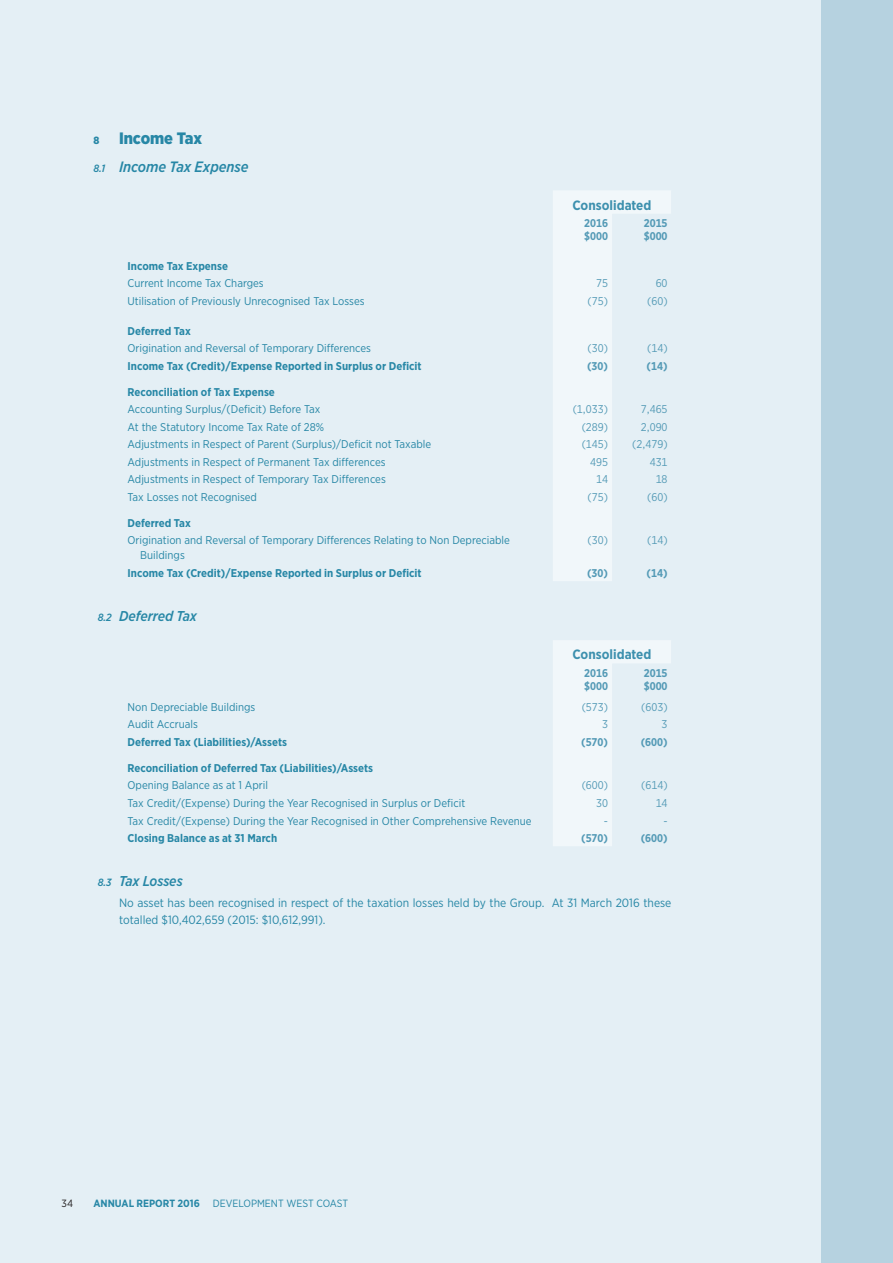
<style>
.page{position:relative;width:893px;height:1263px;background:#fff}
.page>*{position:absolute;margin:0;border:0;box-sizing:border-box;transform-origin:0 0}
.t1{font:900 16.5px "Gotham Narrow";letter-spacing:-.005em;color:#2787a6}
.t2{font:italic 500 15px "Gotham Narrow";letter-spacing:-.005em;color:#2787a6}
.t3{font:italic 500 14.25px "Gotham Narrow";letter-spacing:-.005em;color:#2787a6}
.t4{font:700 13.5px "Gotham Narrow";color:#3d90ae}
.t5{font:12px/16.5px "Gotham Narrow";color:#2787a6}
.t6{font:11.25px/15px "Gotham Narrow";color:#2787a6}
.t7{font:700 11.25px "Gotham Narrow";color:#2787a6}
.t8{font:11.25px "Gotham Narrow";color:#549ab6}
.t9{font:700 11.25px/12.8px "Gotham Narrow";color:#549ab6}
.t10{font:10.5px "Gotham Narrow";color:#2787a6}
.t11{font:10.5px "Gotham Narrow";color:#231f20}
.s1{font-size:10.5px}
.s2{font-weight:700}
</style>
<div class="page">
<div style="left:780px;top:0;width:113px;height:1263px;background:#b6d2e0"></div>
<div style="left:0;top:0;width:821px;height:1263px;background:#e4eff5"></div>
<div style="left:553px;top:191px;width:118px;height:390px;background:#f1f7fa"></div>
<svg style="left:612px;top:214px;width:59px;height:367px"></svg>
<svg style="left:553px;top:640px;width:118px;height:206px"></svg>
<h1 class="t1" style="left:94px;top:127px;width:110px"><span class="s1">8</span> Income Tax</h1>
<h2 class="t2" style="left:94px;top:157px;width:157px"><span class="s1">8.1</span> Income Tax Expense</h2>
<p class="t4" style="left:572px;top:196px;width:80px">Consolidated</p>
<p class="t9" style="left:584px;top:217px;width:25px">2016 $000</p>
<p class="t9" style="left:644px;top:217px;width:25px">2015 $000</p>
<p class="t7" style="left:128px;top:258px;width:102px">Income Tax Expense</p>
<p class="t6" style="left:128px;top:275px;width:138px">Current I ncome Tax Charges</p>
<p class="t8" style="left:596px;top:276px;width:13px">75</p>
<p class="t8" style="left:656px;top:276px;width:13px">60</p>
<p class="t6" style="left:128px;top:293px;width:239px">Utilisation of Previously Unrecognised Tax Losses</p>
<p class="t8" style="left:588px;top:294px;width:22px">(75)</p>
<p class="t8" style="left:647px;top:294px;width:22px">(60)</p>
<p class="t7" style="left:128px;top:324px;width:65px">Deferred Tax</p>
<p class="t6" style="left:128px;top:341px;width:245px">Origination and Reversal of Temporary Differences</p>
<p class="t8" style="left:588px;top:341px;width:22px">(30)</p>
<p class="t8" style="left:647px;top:341px;width:22px">(14)</p>
<p class="t7" style="left:128px;top:359px;width:296px">Income Tax (Credit)/Expense Reported in Surplus or Deficit</p>
<p class="t9" style="left:587px;top:359px;width:22px">(30)</p>
<p class="t9" style="left:647px;top:359px;width:22px">(14)</p>
<p class="t7" style="left:128px;top:385px;width:149px">Reconciliation of Tax Expense</p>
<p class="t6" style="left:128px;top:402px;width:194px">Accounting Surplus/(Deficit) Before Tax</p>
<p class="t8" style="left:573px;top:402px;width:37px">(1,033)</p>
<p class="t8" style="left:641px;top:402px;width:28px">7,465</p>
<p class="t6" style="left:128px;top:419px;width:198px">At the Statutory I ncome Tax Rate of 28%</p>
<p class="t8" style="left:582px;top:420px;width:28px">(289)</p>
<p class="t8" style="left:641px;top:420px;width:28px">2,090</p>
<p class="t6" style="left:128px;top:437px;width:305px">Adjustments in Respect of Parent (Surplus)/Deficit not Taxable</p>
<p class="t8" style="left:582px;top:437px;width:28px">(145)</p>
<p class="t8" style="left:632px;top:437px;width:37px">(2,479)</p>
<p class="t6" style="left:128px;top:454px;width:260px">Adjustments in Respect of Permanent Tax differences</p>
<p class="t8" style="left:590px;top:455px;width:19px">495</p>
<p class="t8" style="left:650px;top:455px;width:19px">431</p>
<p class="t6" style="left:128px;top:472px;width:260px">Adjustments in Respect of Temporary Tax Differences</p>
<p class="t8" style="left:596px;top:472px;width:13px">14</p>
<p class="t8" style="left:656px;top:472px;width:13px">18</p>
<p class="t6" style="left:128px;top:489px;width:131px">Tax Losses not Recognised</p>
<p class="t8" style="left:588px;top:490px;width:22px">(75)</p>
<p class="t8" style="left:647px;top:490px;width:22px">(60)</p>
<p class="t7" style="left:128px;top:516px;width:65px">Deferred Tax</p>
<p class="t6" style="left:140px;top:533px;width:371px;text-indent:-13px">Origination and Reversal of Temporary Differences Relating to Non Depreciable<br>Buildings</p>
<p class="t8" style="left:588px;top:533px;width:22px">(30)</p>
<p class="t8" style="left:647px;top:533px;width:22px">(14)</p>
<p class="t7" style="left:128px;top:566px;width:296px">Income Tax (Credit)/Expense Reported in Surplus or Deficit</p>
<p class="t9" style="left:587px;top:566px;width:22px">(30)</p>
<p class="t9" style="left:647px;top:566px;width:22px">(14)</p>
<p class="t3" style="left:98px;top:607px;width:101px"><span class="s1">8.2</span> Deferred Tax</p>
<p class="t4" style="left:572px;top:646px;width:80px">Consolidated</p>
<p class="t9" style="left:584px;top:666px;width:25px">2016 $000</p>
<p class="t9" style="left:644px;top:666px;width:25px">2015 $000</p>
<p class="t6" style="left:128px;top:699px;width:129px">Non Depreciable Buildings</p>
<p class="t8" style="left:582px;top:700px;width:28px">(573)</p>
<p class="t8" style="left:641px;top:700px;width:28px">(603)</p>
<p class="t6" style="left:128px;top:717px;width:72px">Audit Accruals</p>
<p class="t8" style="left:602px;top:717px;width:7px">3</p>
<p class="t8" style="left:662px;top:717px;width:7px">3</p>
<p class="t7" style="left:128px;top:735px;width:161px">Deferred Tax (Liabilities)/Assets</p>
<p class="t9" style="left:581px;top:735px;width:28px">(570)</p>
<p class="t9" style="left:641px;top:735px;width:28px">(600)</p>
<p class="t7" style="left:128px;top:761px;width:247px">Reconciliation of Deferred Tax (Liabilities)/Assets</p>
<p class="t6" style="left:128px;top:778px;width:142px">Opening Balance as at 1 April</p>
<p class="t8" style="left:582px;top:778px;width:28px">(600)</p>
<p class="t8" style="left:641px;top:778px;width:28px">(614)</p>
<p class="t6" style="left:128px;top:795px;width:339px">Tax Credit/(Expense) During the Year Recognised in Surplus or Deficit</p>
<p class="t8" style="left:596px;top:796px;width:13px">30</p>
<p class="t8" style="left:656px;top:796px;width:13px">14</p>
<p class="t6" style="left:128px;top:813px;width:406px">Tax Credit/(Expense) During the Year Recognised in Other Comprehensive Revenue</p>
<p class="t8" style="left:604px;top:813px;width:6px">-</p>
<p class="t8" style="left:663px;top:813px;width:6px">-</p>
<p class="t7" style="left:128px;top:831px;width:151px">Closing Balance as at 31 March</p>
<p class="t9" style="left:581px;top:831px;width:28px">(570)</p>
<p class="t9" style="left:641px;top:831px;width:28px">(600)</p>
<p class="t3" style="left:98px;top:872px;width:86px"><span class="s1">8.3</span> Tax Losses</p>
<p class="t5" style="left:119px;top:894px;width:554px">No asset has been recognised in respect of the taxation losses held by the Group. At 31 March 2016 these totalled $10,402,659 (2015: $10,612,991).</p>
<p class="t11" style="left:62px;top:1196px;width:13px">34</p>
<p class="t10" style="left:94px;top:1196px;width:256px"><span class="s2">ANNUAL REPORT 2016</span> DEVELOPMENT WEST COAST</p>
</div>
